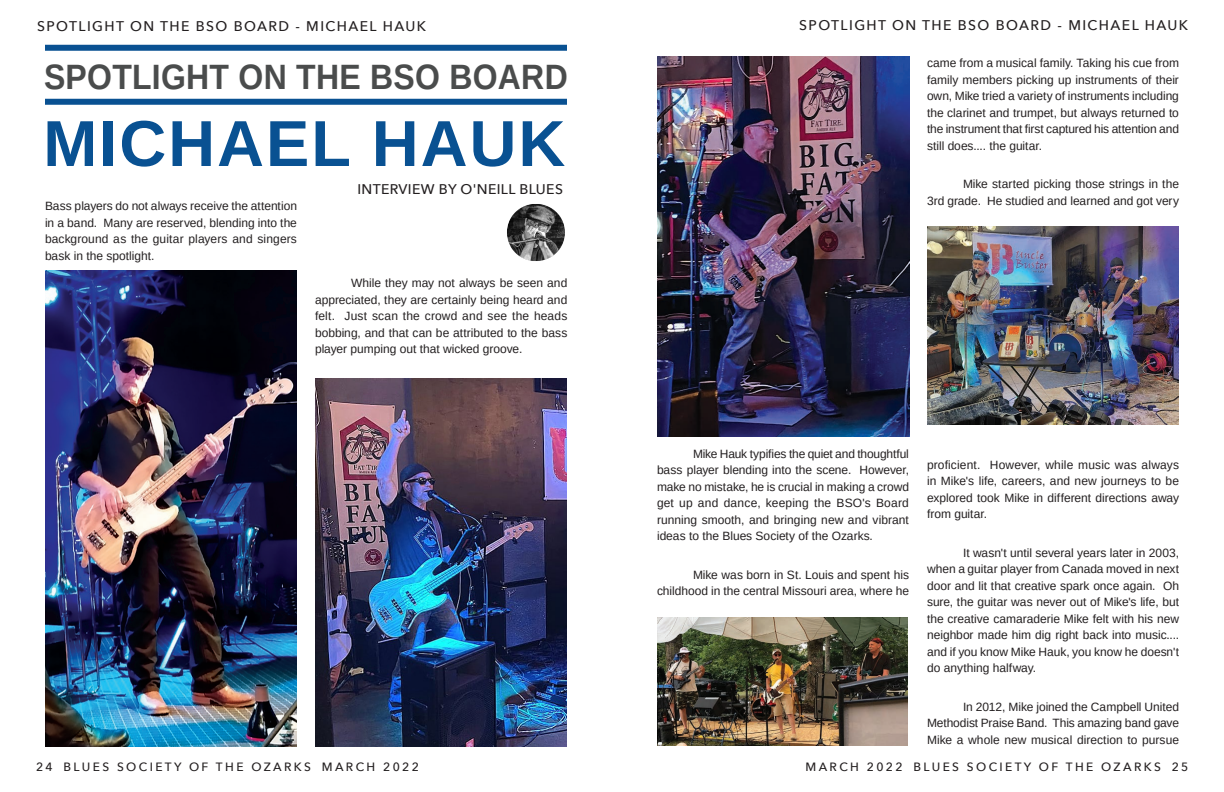
<style>
.page{position:relative;width:1224px;height:792px;background:#fff}
.page>*{position:absolute;margin:0;border:0;box-sizing:border-box;transform-origin:0 0}
.Body{font:700 65px "Arimo";letter-spacing:.03em;color:#095192}
.Body-2{font:700 35.2px "Arimo";letter-spacing:.01em;color:#4a4c4c;scale:.91 1}
.Header_master_page{font:500 14px "Avenir Next";letter-spacing:.1em;color:#231f20}
.Body-3{font:500 14px "Avenir Next";letter-spacing:.025em;color:#231f20}
.Body-4{font:12px/16.5px "Arimo";color:#231f20;text-align:justify}
.t1{font:500 12px "Avenir Next";letter-spacing:.2em;color:#231f20}
</style>
<div class="page">
<img style="left:657px;top:618px;width:250px;height:128px">
<div style="left:45px;top:45px;width:522px;height:6px;background:#095192"></div>
<div style="left:45px;top:99px;width:522px;height:6px;background:#095192"></div>
<img style="left:507px;top:204px;width:58px;height:57px">
<img style="left:45px;top:270px;width:252px;height:477px">
<img style="left:316px;top:379px;width:250px;height:368px">
<img style="left:657px;top:57px;width:252px;height:380px">
<img style="left:927px;top:227px;width:252px;height:198px">
<p class="Header_master_page" style="left:37px;top:15px;width:390px">SPOTLIGHT ON THE BSO BOARD - MICHAEL HAUK</p>
<p class="Body-2" style="left:44px;top:53px;width:577px">SPOTLIGHT ON THE BSO BOARD</p>
<p class="Body" style="left:43px;top:99px;width:524px">MICHAEL HAUK</p>
<p class="Body-3" style="left:357px;top:177px;width:207px">INTERVIEW BY O'NEILL BLUES</p>
<p class="Body-4" style="left:45px;top:198px;width:254px">Bass players do not always receive the attention in a band. Many are reserved, blending into the background as the guitar players and singers bask in the spotlight.</p>
<p class="Body-4" style="left:315px;top:275px;width:254px;text-indent:36px">While they may not always be seen and appreciated, they are certainly being heard and felt. Just scan the crowd and see the heads bobbing, and that can be attributed to the bass player pumping out that wicked groove.</p>
<p class="Header_master_page" style="left:799px;top:13px;width:390px">SPOTLIGHT ON THE BSO BOARD - MICHAEL HAUK</p>
<p class="Body-4" style="left:927px;top:55px;width:254px">came from a musical family. Taking his cue from family members picking up instruments of their own, Mike tried a variety of instruments including the clarinet and trumpet, but always returned to the instrument that first captured his attention and still does.... the guitar.</p>
<p class="Body-4" style="left:927px;top:176px;width:254px;text-align:right">Mike started picking those strings in the<br>3rd grade. He studied and learned and got very</p>
<p class="Body-4" style="left:657px;top:445px;width:254px;text-indent:36px">Mike Hauk typifies the quiet and thoughtful bass player blending into the scene. However, make no mistake, he is crucial in making a crowd get up and dance, keeping the BSO's Board running smooth, and bringing new and vibrant ideas to the Blues Society of the Ozarks.</p>
<p class="Body-4" style="left:657px;top:566px;width:254px;text-align:right">Mike was born in St. Louis and spent his childhood in the central Missouri area, where he</p>
<p class="Body-4" style="left:927px;top:456px;width:254px">proficient. However, while music was always in Mike's life, careers, and new journeys to be explored took Mike in different directions away from guitar.</p>
<p class="Body-4" style="left:927px;top:544px;width:254px;text-indent:36px">It wasn't until several years later in 2003, when a guitar player from Canada moved in next door and lit that creative spark once again. Oh sure, the guitar was never out of Mike's life, but the creative camaraderie Mike felt with his new neighbor made him dig right back into music.... and if you know Mike Hauk, you know he doesn't do anything halfway.</p>
<p class="Body-4" style="left:927px;top:698px;width:254px;text-indent:36px">In 2012, Mike joined the Campbell United Methodist Praise Band. This amazing band gave Mike a whole new musical direction to pursue</p>
<p class="t1" style="left:36px;top:756px;width:384px">24 BLUES SOCIETY OF THE OZARKS MARCH 2022</p>
<p class="t1" style="left:805px;top:756px;width:384px">MARCH 2022 BLUES SOCIETY OF THE OZARKS 25</p>
</div>
